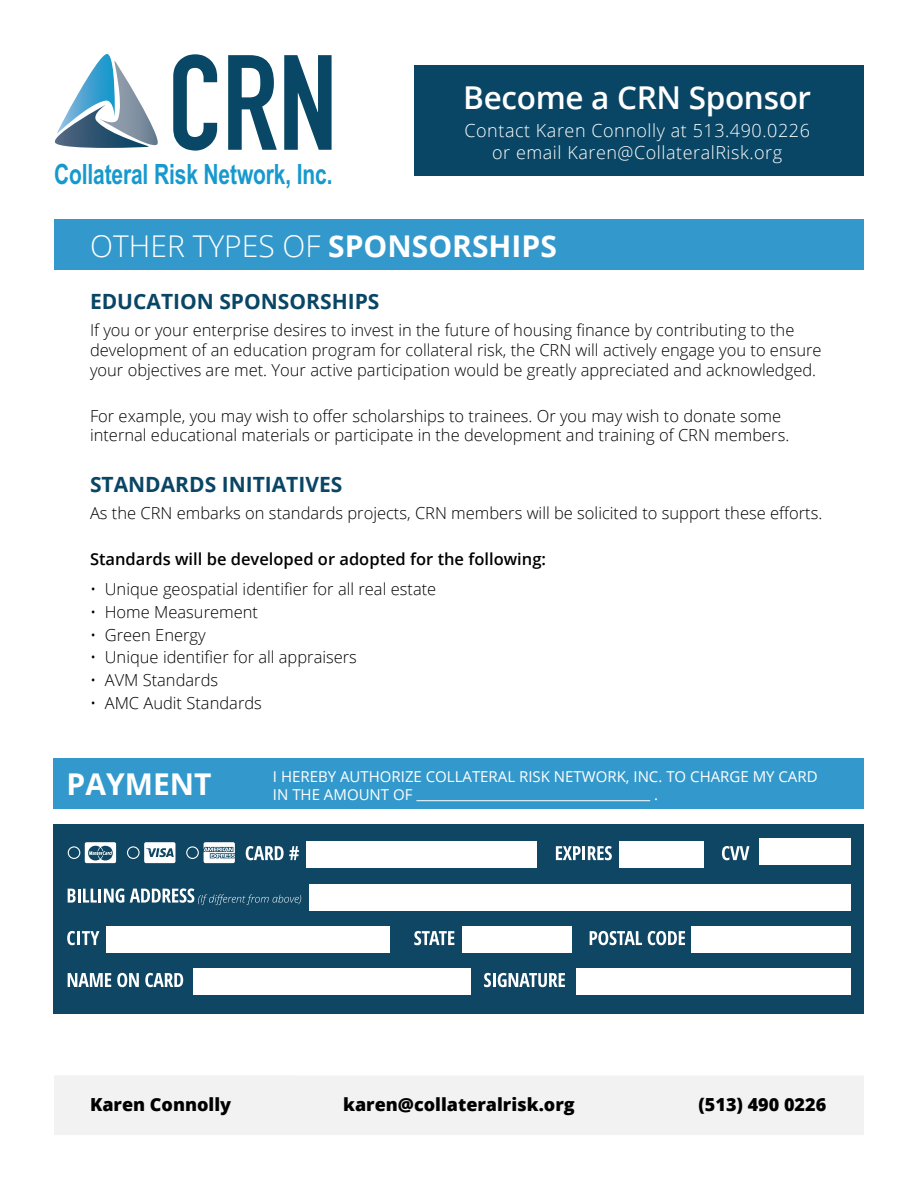
<style>
.page{position:relative;width:918px;height:1188px;background:#fff}
.page>*{position:absolute;margin:0;border:0;box-sizing:border-box;transform-origin:0 0}
.t1{font:700 132.9px "DIN Condensed";color:#084765}
.t2{font:600 31.5px "Open Sans";letter-spacing:-.01em;color:#fff}
.t3{font:300 30px "Open Sans";color:#fff}
.t4{font:700 30px "Open Sans";color:#fff}
.t5{font:700 27.9px "Arial Narrow";letter-spacing:-.005em;color:#1799cd;scale:.91 1}
.t6{font:700 21px "Open Sans";color:#094665}
.t7{font:300 18px "Open Sans";letter-spacing:.03em;color:#fff}
.t8{font:800 18px "Open Sans";color:#000}
.t9{font:300 16.5px/19.8px "Open Sans";color:#000}
.t10{font:600 16.5px "Open Sans";color:#000}
.t11{font:15px/18px "Open Sans";color:#fff}
.s1{font-weight:700}
</style>
<div class="page">
<div style="left:54px;top:220px;width:810px;height:50px;background:#39c"></div>
<div style="left:414px;top:65px;width:450px;height:110px;background:#094665"></div>
<svg style="left:54px;top:54px;width:104px;height:94px"></svg>
<div style="left:53px;top:758px;width:810px;height:50px;background:#39c"></div>
<div style="left:53px;top:824px;width:811px;height:189px;background:#0f4664"></div>
<svg style="left:68px;top:888px;width:56px;height:15px"></svg>
<svg style="left:130px;top:888px;width:171px;height:17px"></svg>
<div style="left:309px;top:884px;width:542px;height:26px;background:#fff"></div>
<svg style="left:67px;top:931px;width:8px;height:14px"></svg>
<hr style="left:77px;top:931px;width:3px;height:14px;background:#fff">
<svg style="left:82px;top:931px;width:17px;height:14px"></svg>
<div style="left:106px;top:926px;width:284px;height:27px;background:#fff"></div>
<svg style="left:414px;top:931px;width:40px;height:14px"></svg>
<div style="left:462px;top:926px;width:110px;height:27px;background:#fff"></div>
<svg style="left:590px;top:931px;width:52px;height:14px"></svg>
<svg style="left:648px;top:931px;width:37px;height:14px"></svg>
<div style="left:692px;top:926px;width:159px;height:27px;background:#fff"></div>
<svg style="left:68px;top:973px;width:43px;height:14px"></svg>
<svg style="left:117px;top:973px;width:22px;height:14px"></svg>
<svg style="left:145px;top:973px;width:38px;height:14px"></svg>
<div style="left:194px;top:968px;width:277px;height:27px;background:#fff"></div>
<svg style="left:484px;top:973px;width:81px;height:14px"></svg>
<div style="left:576px;top:968px;width:275px;height:27px;background:#fff"></div>
<svg style="left:246px;top:846px;width:53px;height:14px"></svg>
<svg style="left:556px;top:846px;width:56px;height:14px"></svg>
<svg style="left:722px;top:846px;width:27px;height:14px"></svg>
<div style="left:306px;top:841px;width:230px;height:27px;background:#fff"></div>
<div style="left:619px;top:841px;width:85px;height:27px;background:#fff"></div>
<div style="left:759px;top:838px;width:92px;height:27px;background:#fff"></div>
<svg style="left:68px;top:842px;width:48px;height:21px"></svg>
<svg style="left:127px;top:842px;width:48px;height:21px"></svg>
<svg style="left:186px;top:842px;width:49px;height:21px"></svg>
<hr style="left:416px;top:800px;width:234px;height:1px;background:#fff">
<div style="left:54px;top:1076px;width:810px;height:59px;background:#f2f2f3"></div>
<h1 class="t1" style="left:168px;top:25px;width:171px">CRN</h1>
<h3 class="t5" style="left:54px;top:153px;width:308px">Collateral Risk Network, Inc.</h3>
<h2 class="t2" style="left:463px;top:76px;width:350px">Become a CRN Sponsor</h2>
<p class="t7" style="left:464px;top:118px;width:347px">Contact Karen Connolly at 513.490.0226</p>
<p class="t7" style="left:492px;top:140px;width:292px">or email Karen@CollateralRisk.org</p>
<h3 class="t3" style="left:90px;top:226px;width:468px">OTHER TYPES OF <span class="s1">SPONSORSHIPS</span></h3>
<p class="t6" style="left:90px;top:287px;width:291px">EDUCATION SPONSORSHIPS</p>
<p class="t9" style="left:90px;top:320px;width:733px">If you or your enterprise desires to invest in the future of housing finance by contributing to the development of an education program for collateral risk, the CRN will actively engage you to ensure your objectives are met. Your active participation would be greatly appreciated and acknowledged.</p>
<p class="t9" style="left:90px;top:405px;width:701px">For example, you may wish to offer scholarships to trainees. Or you may wish to donate some internal educational materials or participate in the development and training of CRN members.</p>
<p class="t6" style="left:90px;top:470px;width:254px">STANDARDS INITIATIVES</p>
<p class="t9" style="left:90px;top:503px;width:734px">As the CRN embarks on standards projects, CRN members will be solicited to support these efforts.</p>
<p class="t10" style="left:90px;top:548px;width:458px">Standards will be developed or adopted for the following:</p>
<p class="t9" style="left:90px;top:579px;width:348px">• Unique geospatial identifier for all real estate</p>
<p class="t9" style="left:90px;top:602px;width:170px">• Home Measurement</p>
<p class="t9" style="left:90px;top:624px;width:117px">• Green Energy</p>
<p class="t9" style="left:90px;top:647px;width:269px">• Unique identifier for all appraisers</p>
<p class="t9" style="left:90px;top:670px;width:130px">• AVM Standards</p>
<p class="t9" style="left:90px;top:693px;width:173px">• AMC Audit Standards</p>
<h3 class="t4" style="left:67px;top:763px;width:147px">PAYMENT</h3>
<p class="t11" style="left:273px;top:767px;width:546px">I HEREBY AUTHORIZE COLLATERAL RISK NETWORK, INC. TO CHARGE MY CARD<br>IN THE AMOUNT OF</p>
<p class="t11" style="left:654px;top:785px;width:5px">.</p>
<p class="t8" style="left:90px;top:1091px;width:143px">Karen Connolly</p>
<p class="t8" style="left:343px;top:1091px;width:233px">karen@collateralrisk.org</p>
<p class="t8" style="left:698px;top:1091px;width:129px">(513) 490 0226</p>
</div>
